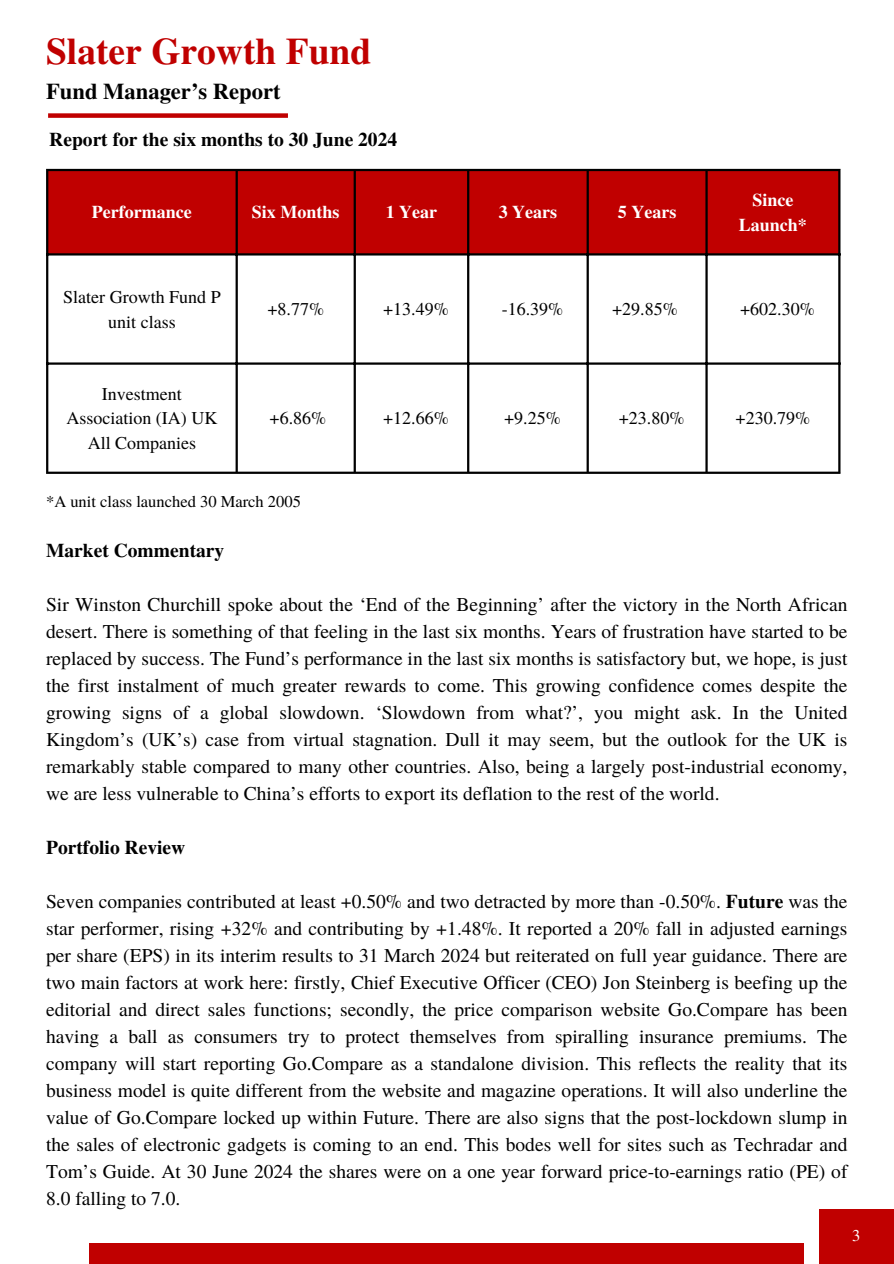
<style>
.page{position:relative;width:894px;height:1264px;background:#fff}
.page>*{position:absolute;margin:0;border:0;box-sizing:border-box;transform-origin:0 0}
.t1{font:700 37.5px "Te X Gyre Termes";color:#c00000}
.t2{font:700 22.5px "Te X Gyre Termes";color:#000}
.t3{font:19.5px/27px "Te X Gyre Termes";color:#000;text-align:justify}
.t4{font:700 19.5px "Te X Gyre Termes";color:#000}
.t5{font:18px/24.8px "Te X Gyre Termes";color:#000;text-align:center}
.t6{font:700 18px/24.8px "Te X Gyre Termes";color:#fff;text-align:center}
.t7{font:16.5px "Te X Gyre Termes";color:#000}
.t8{font:16.5px "Te X Gyre Termes";color:#fff}
.s1{font-weight:700}
</style>
<div class="page">
<div style="left:48px;top:171px;width:790px;height:82px;background:#c00000"></div>
<svg style="left:48px;top:255px;width:790px;height:216px"></svg>
<hr style="left:46px;top:171px;width:2px;height:300px;background:#000">
<hr style="left:235px;top:171px;width:3px;height:300px;background:#000">
<hr style="left:353px;top:171px;width:3px;height:300px;background:#000">
<hr style="left:467px;top:171px;width:2px;height:300px;background:#000">
<hr style="left:586px;top:171px;width:2px;height:300px;background:#000">
<hr style="left:705px;top:171px;width:2px;height:300px;background:#000">
<hr style="left:838px;top:171px;width:2px;height:300px;background:#000">
<hr style="left:46px;top:169px;width:794px;height:2px;background:#000">
<hr style="left:46px;top:253px;width:794px;height:2px;background:#000">
<hr style="left:46px;top:362px;width:794px;height:3px;background:#000">
<hr style="left:46px;top:471px;width:794px;height:3px;background:#000">
<div style="left:89px;top:1243px;width:715px;height:20px;background:#c00000"></div>
<div style="left:819px;top:1209px;width:74px;height:54px;background:#c00000"></div>
<div style="left:48px;top:113px;width:240px;height:5px;background:#c00000"></div>
<p class="t1" style="left:46px;top:22px;width:326px">Slater Growth Fund</p>
<h4 class="t2" style="left:46px;top:73px;width:236px">Fund Manager’s Report</h4>
<h3 class="t4" style="left:49px;top:124px;width:349px">Report for the six months to 30 June 2024</h3>
<h1 class="t6" style="left:92px;top:199px;width:101px">Performance</h1>
<h2 class="t6" style="left:252px;top:199px;width:89px">Six Months</h2>
<h3 class="t6" style="left:385px;top:199px;width:53px">1 Year</h3>
<p class="t6" style="left:498px;top:199px;width:60px">3 Years</p>
<p class="t6" style="left:617px;top:199px;width:60px">5 Years</p>
<p class="t6" style="left:738px;top:187px;width:69px">Since<br>Launch*</p>
<p class="t5" style="left:63px;top:283px;width:159px">Slater Growth Fund P unit class</p>
<p class="t5" style="left:66px;top:380px;width:152px">Investment<br>Association (IA) UK<br>All Companies</p>
<p class="t5" style="left:267px;top:296px;width:58px">+8.77%</p>
<p class="t5" style="left:383px;top:296px;width:67px">+13.49%</p>
<p class="t5" style="left:501px;top:296px;width:63px">-16.39%</p>
<p class="t5" style="left:612px;top:296px;width:67px">+29.85%</p>
<p class="t5" style="left:740px;top:296px;width:76px">+602.30%</p>
<p class="t5" style="left:269px;top:405px;width:58px">+6.86%</p>
<p class="t5" style="left:383px;top:405px;width:67px">+12.66%</p>
<p class="t5" style="left:504px;top:405px;width:58px">+9.25%</p>
<p class="t5" style="left:618px;top:405px;width:67px">+23.80%</p>
<p class="t5" style="left:735px;top:405px;width:76px">+230.79%</p>
<p class="t7" style="left:46px;top:489px;width:256px">*A unit class launched 30 March 2005</p>
<p class="t4" style="left:46px;top:534px;width:180px">Market Commentary</p>
<p class="t3" style="left:46px;top:589px;width:802px">Sir Winston Churchill spoke about the ‘End of the Beginning’ after the victory in the North African desert. There is something of that feeling in the last six months. Years of frustration have started to be replaced by success. The Fund’s performance in the last six months is satisfactory but, we hope, is just the first instalment of much greater rewards to come. This growing confidence comes despite the growing signs of a global slowdown. ‘Slowdown from what?’, you might ask. In the United Kingdom’s (UK’s) case from virtual stagnation. Dull it may seem, but the outlook for the UK is remarkably stable compared to many other countries. Also, being a largely post-industrial economy, we are less vulnerable to China’s efforts to export its deflation to the rest of the world.</p>
<p class="t4" style="left:46px;top:831px;width:141px">Portfolio Review</p>
<h3 class="t3" style="left:46px;top:886px;width:802px">Seven companies contributed at least +0.50% and two detracted by more than -0.50%. <span class="s1">Future</span> was the star performer, rising +32% and contributing by +1.48%. It reported a 20% fall in adjusted earnings per share (EPS) in its interim results to 31 March 2024 but reiterated on full year guidance. There are two main factors at work here: firstly, Chief Executive Officer (CEO) Jon Steinberg is beefing up the editorial and direct sales functions; secondly, the price comparison website Go.Compare has been having a ball as consumers try to protect themselves from spiralling insurance premiums. The company will start reporting Go.Compare as a standalone division. This reflects the reality that its business model is quite different from the website and magazine operations. It will also underline the value of Go.Compare locked up within Future. There are also signs that the post-lockdown slump in the sales of electronic gadgets is coming to an end. This bodes well for sites such as Techradar and Tom’s Guide. At 30 June 2024 the shares were on a one year forward price-to-earnings ratio (PE) of 8.0 falling to 7.0.</h3>
<h4 class="t8" style="left:852px;top:1223px;width:10px">3</h4>
</div>
